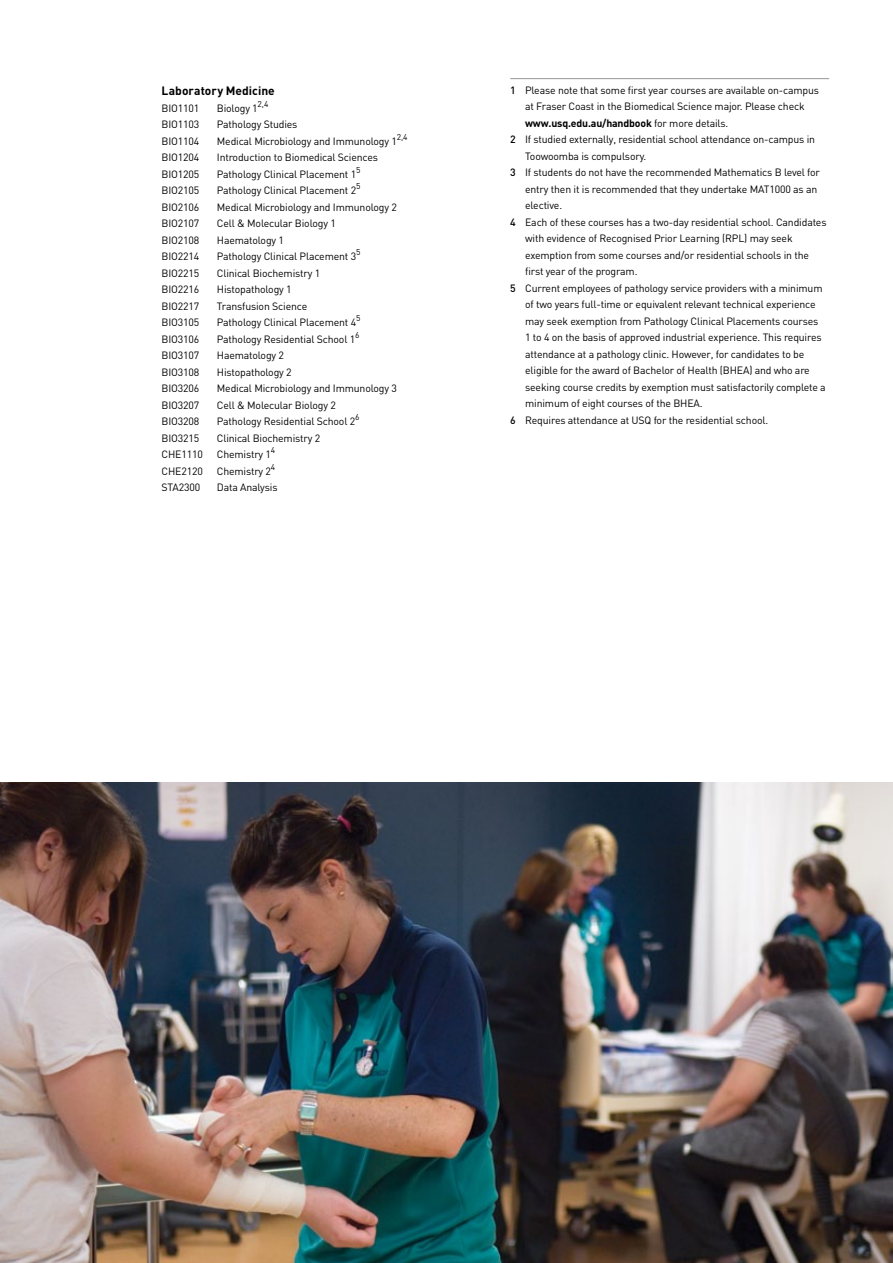
<style>
.page{position:relative;width:893px;height:1263px;background:#fff}
.page>*{position:absolute;margin:0;border:0;box-sizing:border-box;transform-origin:0 0}
.t1{font:700 12px "DIN";letter-spacing:.005em;color:#000}
.t2{font:10.5px "DIN";letter-spacing:-.015em;color:#000}
.t3{font:700 10.5px "DIN";letter-spacing:-.015em;color:#000}
.t4{font:8.4px "DIN";color:#000}
.s1{font-weight:500}
.s2{font-weight:400}
</style>
<div class="page">
<hr style="left:510px;top:78px;width:319px;height:1px;background:#939598">
<img style="left:0;top:782px;width:893px;height:481px">
<p class="t1" style="left:162px;top:83px;width:115px">Laboratory Medicine</p>
<p class="t2" style="left:162px;top:101px;width:39px">BIO1101</p>
<p class="t2" style="left:217px;top:101px;width:42px">Biology 1</p>
<p class="t4" style="left:258px;top:98px;width:12px">2,4</p>
<p class="t2" style="left:162px;top:118px;width:39px">BIO1103</p>
<p class="t2" style="left:217px;top:118px;width:82px">Pathology Studies</p>
<p class="t2" style="left:162px;top:134px;width:39px">BIO1104</p>
<p class="t2" style="left:217px;top:134px;width:182px">Medical Microbiology and Immunology 1</p>
<p class="t4" style="left:397px;top:131px;width:12px">2,4</p>
<p class="t2" style="left:162px;top:151px;width:39px">BIO1204</p>
<p class="t2" style="left:217px;top:151px;width:163px">Introduction to Biomedical Sciences</p>
<p class="t2" style="left:162px;top:167px;width:39px">BIO1205</p>
<p class="t2" style="left:217px;top:167px;width:141px">Pathology Clinical Placement 1</p>
<p class="t4" style="left:356px;top:164px;width:6px">5</p>
<p class="t4" style="left:356px;top:181px;width:6px">5</p>
<p class="t2" style="left:162px;top:184px;width:39px">BIO2105</p>
<p class="t2" style="left:217px;top:184px;width:141px">Pathology Clinical Placement 2</p>
<p class="t2" style="left:162px;top:200px;width:39px">BIO2106</p>
<p class="t2" style="left:217px;top:200px;width:182px">Medical Microbiology and Immunology 2</p>
<p class="t2" style="left:162px;top:217px;width:39px">BIO2107</p>
<p class="t2" style="left:217px;top:217px;width:121px">Cell &amp; Molecular Biology 1</p>
<p class="t2" style="left:162px;top:233px;width:39px">BIO2108</p>
<p class="t2" style="left:217px;top:233px;width:69px">Haematology 1</p>
<p class="t2" style="left:162px;top:250px;width:39px">BIO2214</p>
<p class="t2" style="left:217px;top:250px;width:141px">Pathology Clinical Placement 3</p>
<p class="t4" style="left:356px;top:247px;width:6px">5</p>
<p class="t2" style="left:162px;top:266px;width:39px">BIO2215</p>
<p class="t2" style="left:217px;top:266px;width:105px">Clinical Biochemistry 1</p>
<p class="t2" style="left:162px;top:283px;width:39px">BIO2216</p>
<p class="t2" style="left:217px;top:283px;width:76px">Histopathology 1</p>
<p class="t2" style="left:162px;top:299px;width:39px">BIO2217</p>
<p class="t2" style="left:217px;top:299px;width:92px">Transfusion Science</p>
<p class="t2" style="left:162px;top:316px;width:39px">BIO3105</p>
<p class="t2" style="left:217px;top:316px;width:141px">Pathology Clinical Placement 4</p>
<p class="t4" style="left:356px;top:313px;width:6px">5</p>
<p class="t4" style="left:355px;top:329px;width:6px">6</p>
<p class="t2" style="left:162px;top:332px;width:39px">BIO3106</p>
<p class="t2" style="left:217px;top:332px;width:140px">Pathology Residential School 1</p>
<p class="t2" style="left:162px;top:349px;width:39px">BIO3107</p>
<p class="t2" style="left:217px;top:349px;width:69px">Haematology 2</p>
<p class="t2" style="left:162px;top:365px;width:39px">BIO3108</p>
<p class="t2" style="left:217px;top:365px;width:76px">Histopathology 2</p>
<p class="t2" style="left:162px;top:382px;width:39px">BIO3206</p>
<p class="t2" style="left:217px;top:382px;width:182px">Medical Microbiology and Immunology 3</p>
<p class="t2" style="left:162px;top:398px;width:39px">BIO3207</p>
<p class="t2" style="left:217px;top:398px;width:121px">Cell &amp; Molecular Biology 2</p>
<p class="t2" style="left:162px;top:415px;width:39px">BIO3208</p>
<p class="t2" style="left:217px;top:415px;width:140px">Pathology Residential School 2</p>
<p class="t4" style="left:355px;top:412px;width:6px">6</p>
<p class="t2" style="left:162px;top:431px;width:39px">BIO3215</p>
<p class="t2" style="left:217px;top:431px;width:105px">Clinical Biochemistry 2</p>
<p class="t2" style="left:162px;top:448px;width:43px">CHE1110</p>
<p class="t2" style="left:217px;top:448px;width:56px">Chemistry 1</p>
<p class="t4" style="left:271px;top:445px;width:6px">4</p>
<p class="t4" style="left:271px;top:461px;width:6px">4</p>
<p class="t2" style="left:162px;top:464px;width:43px">CHE2120</p>
<p class="t2" style="left:217px;top:464px;width:56px">Chemistry 2</p>
<p class="t2" style="left:162px;top:481px;width:40px">STA2300</p>
<p class="t2" style="left:217px;top:481px;width:62px">Data Analysis</p>
<p class="t2" style="left:510px;top:83px;width:310px"><span class="s1">1</span> Please note that some first year courses are available on-campus</p>
<p class="t2" style="left:525px;top:100px;width:281px">at Fraser Coast in the Biomedical Science major. Please check</p>
<p class="t3" style="left:525px;top:116px;width:205px">www.usq.edu.au/handbook <span class="s2">for more details.</span></p>
<p class="t2" style="left:510px;top:133px;width:306px"><span class="s1">2</span> If studied externally, residential school attendance on-campus in</p>
<p class="t2" style="left:525px;top:149px;width:123px">Toowoomba is compulsory.</p>
<p class="t2" style="left:510px;top:166px;width:311px"><span class="s1">3</span> If students do not have the recommended Mathematics B level for</p>
<p class="t2" style="left:525px;top:182px;width:294px">entry then it is recommended that they undertake MAT1000 as an</p>
<p class="t2" style="left:525px;top:199px;width:39px">elective.</p>
<p class="t2" style="left:510px;top:215px;width:318px"><span class="s1">4</span> Each of these courses has a two-day residential school. Candidates</p>
<p class="t2" style="left:525px;top:232px;width:269px">with evidence of Recognised Prior Learning (RPL) may seek</p>
<p class="t2" style="left:525px;top:248px;width:285px">exemption from some courses and/or residential schools in the</p>
<p class="t2" style="left:525px;top:265px;width:114px">first year of the program.</p>
<p class="t2" style="left:510px;top:281px;width:314px"><span class="s1">5</span> Current employees of pathology service providers with a minimum</p>
<p class="t2" style="left:525px;top:298px;width:292px">of two years full-time or equivalent relevant technical experience</p>
<p class="t2" style="left:525px;top:314px;width:295px">may seek exemption from Pathology Clinical Placements courses</p>
<p class="t2" style="left:525px;top:331px;width:298px">1 to 4 on the basis of approved industrial experience. This requires</p>
<p class="t2" style="left:525px;top:347px;width:281px">attendance at a pathology clinic. However, for candidates to be</p>
<p class="t2" style="left:525px;top:364px;width:286px">eligible for the award of Bachelor of Health (BHEA) and who are</p>
<p class="t2" style="left:525px;top:380px;width:302px">seeking course credits by exemption must satisfactorily complete a</p>
<p class="t2" style="left:525px;top:397px;width:179px">minimum of eight courses of the BHEA.</p>
<p class="t2" style="left:510px;top:413px;width:259px"><span class="s1">6</span> Requires attendance at USQ for the residential school.</p>
</div>
